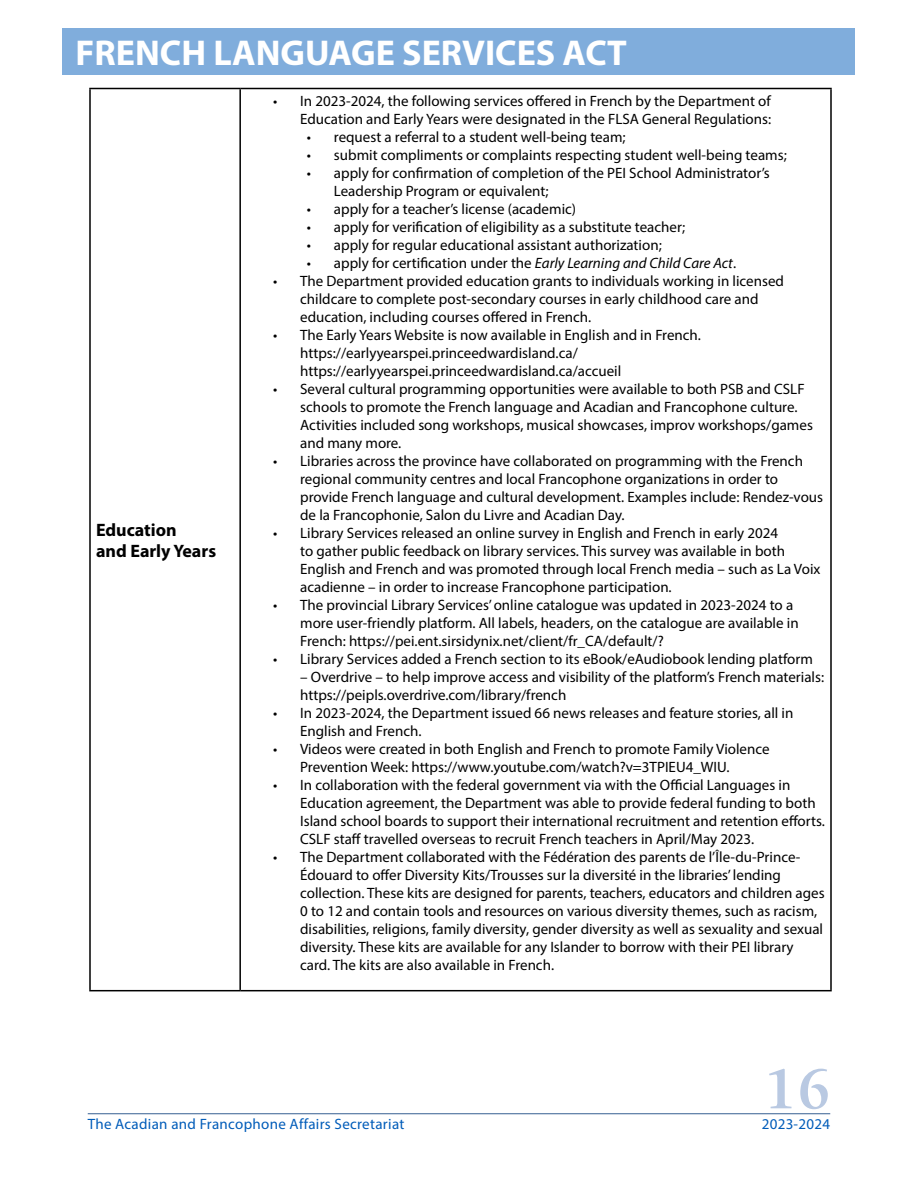
<style>
.page{position:relative;width:918px;height:1188px;background:#fff}
.page>*{position:absolute;margin:0;border:0;box-sizing:border-box;transform-origin:0 0}
.t1{font:700 61.5px "Giovanni Std";color:#b9c9e2}
.t2{font:700 36px "Myriad Pro";color:#fff}
.t3{font:700 18px/21.6px "Myriad Pro";color:#000}
.t4{font:15px/18px "Myriad Pro";color:#000}
.t5{font:15px "Myriad Pro";letter-spacing:.02em;color:#005cb9}
.s1{font-style:italic}
</style>
<div class="page">
<hr style="left:88px;top:1113px;width:742px;height:1px;background:#365f91">
<div style="left:63px;top:28px;width:792px;height:47px;background:#80addc"></div>
<hr style="left:89px;top:88px;width:151px;height:1px;background:#000">
<hr style="left:89px;top:89px;width:2px;height:901px;background:#000">
<hr style="left:240px;top:88px;width:592px;height:1px;background:#000">
<hr style="left:239px;top:89px;width:2px;height:901px;background:#000">
<hr style="left:830px;top:89px;width:2px;height:901px;background:#000">
<hr style="left:89px;top:990px;width:151px;height:1px;background:#000">
<hr style="left:240px;top:990px;width:592px;height:1px;background:#000">
<h2 class="t2" style="left:76px;top:29px;width:553px">FRENCH LANGUAGE SERVICES ACT</h2>
<p class="t3" style="left:96px;top:518px;width:122px">Education<br>and Early Years</p>
<p class="t4" style="left:273px;top:91px;width:499px;text-align:right">• In 2023-2024, the following services offered in French by the Department of<br>Education and Early Years were designated in the FLSA General Regulations:</p>
<p class="t4" style="left:307px;top:127px;width:320px">• request a referral to a student well-being team;</p>
<p class="t4" style="left:307px;top:145px;width:481px">• submit compliments or complaints respecting student well-being teams;</p>
<p class="t4" style="left:334px;top:163px;width:437px;text-indent:-27px">• apply for confirmation of completion of the PEI School Administrator’s<br>Leadership Program or equivalent;</p>
<p class="t4" style="left:307px;top:199px;width:271px">• apply for a teacher’s license (academic)</p>
<p class="t4" style="left:307px;top:217px;width:380px">• apply for verification of eligibility as a substitute teacher;</p>
<p class="t4" style="left:307px;top:235px;width:356px">• apply for regular educational assistant authorization;</p>
<p class="t4" style="left:307px;top:253px;width:431px">• apply for certification under the <span class="s1">Early Learning and Child Care Act</span>.</p>
<p class="t4" style="left:300px;top:271px;width:485px;text-indent:-27px">• The Department provided education grants to individuals working in licensed childcare to complete post-secondary courses in early childhood care and education, including courses offered in French.</p>
<p class="t4" style="left:300px;top:325px;width:402px;text-indent:-27px">• The Early Years Website is now available in English and in French. https://earlyyearspei.princeedwardisland.ca/ https://earlyyearspei.princeedwardisland.ca/accueil</p>
<p class="t4" style="left:300px;top:379px;width:514px;text-indent:-27px">• Several cultural programming opportunities were available to both PSB and CSLF schools to promote the French language and Acadian and Francophone culture.<br>Activities included song workshops, musical showcases, improv workshops/games and many more.</p>
<p class="t4" style="left:300px;top:451px;width:524px;text-indent:-27px">• Libraries across the province have collaborated on programming with the French regional community centres and local Francophone organizations in order to provide French language and cultural development. Examples include: Rendez-vous de la Francophonie, Salon du Livre and Acadian Day.</p>
<p class="t4" style="left:300px;top:523px;width:522px;text-indent:-27px">• Library Services released an online survey in English and French in early 2024<br>to gather public feedback on library services. This survey was available in both English and French and was promoted through local French media – such as La Voix acadienne – in order to increase Francophone participation.</p>
<p class="t4" style="left:300px;top:595px;width:500px;text-indent:-27px">• The provincial Library Services’ online catalogue was updated in 2023-2024 to a more user-friendly platform. All labels, headers, on the catalogue are available in<br>French: https://pei.ent.sirsidynix.net/client/fr_CA/default/?</p>
<p class="t4" style="left:273px;top:649px;width:541px">• Library Services added a French section to its eBook/eAudiobook lending platform</p>
<p class="t4" style="left:300px;top:667px;width:526px">– Overdrive – to help improve access and visibility of the platform’s French materials: https://peipls.overdrive.com/library/french</p>
<p class="t4" style="left:300px;top:703px;width:495px;text-indent:-27px">• In 2023-2024, the Department issued 66 news releases and feature stories, all in<br>English and French.</p>
<p class="t4" style="left:300px;top:739px;width:471px;text-indent:-27px">• Videos were created in both English and French to promote Family Violence<br>Prevention Week: https://www.youtube.com/watch?v=3TPIEU4_WIU.</p>
<p class="t4" style="left:300px;top:775px;width:526px;text-indent:-27px">• In collaboration with the federal government via with the Official Languages in Education agreement, the Department was able to provide federal funding to both Island school boards to support their international recruitment and retention efforts.<br>CSLF staff travelled overseas to recruit French teachers in April/May 2023.</p>
<p class="t4" style="left:300px;top:847px;width:526px;text-indent:-27px">• The Department collaborated with the Fédération des parents de l’Île-du-Prince-Édouard to offer Diversity Kits/Trousses sur la diversité in the libraries’ lending collection. These kits are designed for parents, teachers, educators and children ages 0 to 12 and contain tools and resources on various diversity themes, such as racism, disabilities, religions, family diversity, gender diversity as well as sexuality and sexual diversity. These kits are available for any Islander to borrow with their PEI library card. The kits are also available in French.</p>
<h1 class="t1" style="left:762px;top:1052px;width:70px">16</h1>
<p class="t5" style="left:88px;top:1115px;width:318px">The Acadian and Francophone Affairs Secretariat</p>
<p class="t5" style="left:762px;top:1115px;width:70px">2023-2024</p>
</div>
